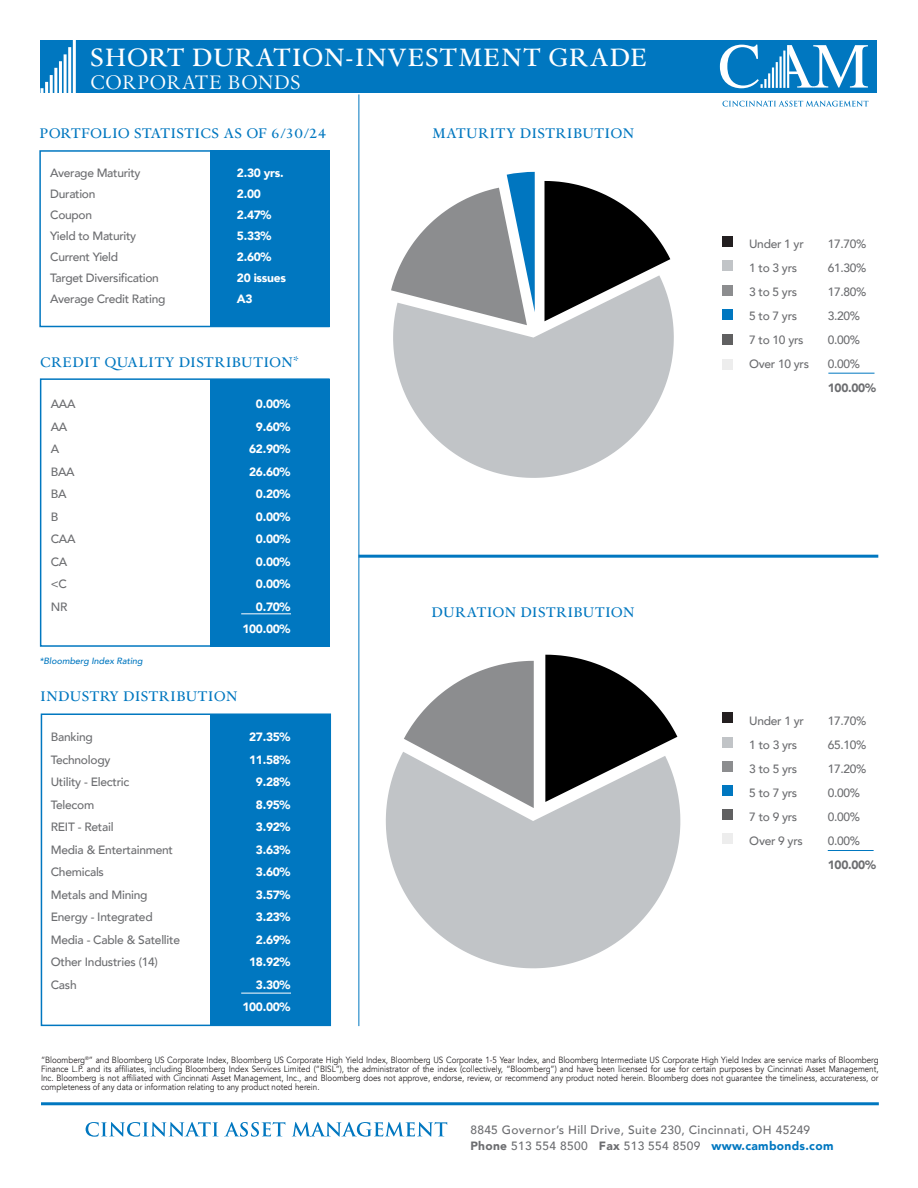
<style>
.page{position:relative;width:918px;height:1188px;background:#fff}
.page>*{position:absolute;margin:0;border:0;box-sizing:border-box;transform-origin:0 0}
.t1{font:700 27px "Augereau";letter-spacing:.065em;color:#fff}
.t2{font:21px "Augereau";letter-spacing:.065em;color:#fff}
.t3{font:700 15px "Augereau";letter-spacing:.055em;color:#0077c0}
.t4{font:500 12px "Avenir";letter-spacing:-.02em;color:#6c6d70}
.t5{font:900 12px/21px "Avenir";letter-spacing:-.025em;color:#fff}
.t6{font:500 12px/16.5px "Avenir";letter-spacing:.025em;color:#6c6d70}
.t7{font:900 12px "Avenir";letter-spacing:-.025em;color:#6c6d70}
.t8{font:9px/9px "Avenir";color:#231f20;text-align:justify;scale:.89 1}
.t9{font:italic 500 9px "Avenir";color:#0077c0}
.s1{font-weight:900}
.s2{font-weight:900;color:#0077c0}
</style>
<div class="page">
<div style="left:210px;top:714px;width:120px;height:312px;background:#0077c0"></div>
<div style="left:41px;top:713px;width:290px;height:313px;border:2px solid #0077c0"></div>
<hr style="left:358px;top:94px;width:1px;height:932px;background:#0077c0">
<hr style="left:358px;top:555px;width:520px;height:3px;background:#0077c0">
<div style="left:41px;top:40px;width:836px;height:53px;background:#0077c0"></div>
<hr style="left:73px;top:39px;width:3px;height:55px;background:#fff">
<hr style="left:68px;top:47px;width:3px;height:47px;background:#fff">
<hr style="left:64px;top:54px;width:3px;height:40px;background:#fff">
<hr style="left:59px;top:61px;width:3px;height:33px;background:#fff">
<hr style="left:54px;top:68px;width:3px;height:26px;background:#fff">
<hr style="left:50px;top:75px;width:3px;height:19px;background:#fff">
<svg style="left:41px;top:82px;width:7px;height:11px"></svg>
<svg style="left:789px;top:45px;width:79px;height:43px"></svg>
<hr style="left:787px;top:45px;width:2px;height:43px;background:#fff">
<hr style="left:783px;top:51px;width:2px;height:37px;background:#fff">
<hr style="left:780px;top:56px;width:2px;height:32px;background:#fff">
<hr style="left:776px;top:62px;width:2px;height:26px;background:#fff">
<hr style="left:772px;top:67px;width:2px;height:21px;background:#fff">
<svg style="left:720px;top:45px;width:50px;height:43px"></svg>
<svg style="left:722px;top:101px;width:147px;height:6px"></svg>
<div style="left:39px;top:150px;width:291px;height:177px;border:2px solid #0077c0"></div>
<div style="left:210px;top:151px;width:120px;height:176px;background:#0077c0"></div>
<hr style="left:241px;top:993px;width:50px;height:1px;background:#fff">
<div style="left:40px;top:378px;width:290px;height:269px;border:2px solid #0077c0"></div>
<div style="left:210px;top:379px;width:120px;height:268px;background:#0077c0"></div>
<hr style="left:241px;top:613px;width:50px;height:1px;background:#fff">
<div style="left:723px;top:713px;width:10px;height:10px;background:#231f20"></div>
<div style="left:723px;top:786px;width:10px;height:10px;background:#0077c0"></div>
<div style="left:723px;top:737px;width:10px;height:10px;background:#c1c4c7"></div>
<div style="left:723px;top:761px;width:10px;height:10px;background:#8c8d8f"></div>
<div style="left:723px;top:810px;width:10px;height:10px;background:#606061"></div>
<div style="left:723px;top:834px;width:10px;height:10px;background:#ededed"></div>
<hr style="left:828px;top:850px;width:46px;height:1px;background:#0077c0">
<div style="left:723px;top:236px;width:10px;height:10px;background:#231f20"></div>
<div style="left:723px;top:310px;width:10px;height:10px;background:#0077c0"></div>
<div style="left:723px;top:261px;width:10px;height:10px;background:#c1c4c7"></div>
<div style="left:723px;top:285px;width:10px;height:10px;background:#8c8d8f"></div>
<div style="left:723px;top:334px;width:10px;height:10px;background:#606061"></div>
<div style="left:723px;top:359px;width:10px;height:10px;background:#ededed"></div>
<hr style="left:828px;top:373px;width:47px;height:1px;background:#0077c0">
<svg style="left:545px;top:181px;width:125px;height:94px"></svg>
<svg style="left:393px;top:275px;width:281px;height:203px;fill:#c1c4c7"></svg>
<svg style="left:391px;top:172px;width:144px;height:153px"></svg>
<svg style="left:545px;top:655px;width:132px;height:97px"></svg>
<svg style="left:386px;top:752px;width:294px;height:216px;fill:#c1c4c7"></svg>
<svg style="left:404px;top:661px;width:130px;height:147px"></svg>
<svg style="left:86px;top:1122px;width:361px;height:15px"></svg>
<hr style="left:41px;top:1102px;width:838px;height:3px;background:#0077c0">
<p class="t1" style="left:91px;top:41px;width:558px">SHORT DURATION-INVESTMENT GRADE</p>
<p class="t2" style="left:91px;top:69px;width:211px">CORPORATE BONDS</p>
<p class="t3" style="left:40px;top:125px;width:288px">PORTFOLIO STATISTICS AS OF 6/30/24</p>
<p class="t4" style="left:50px;top:163px;width:92px">Average Maturity</p>
<p class="t4" style="left:50px;top:184px;width:47px">Duration</p>
<p class="t4" style="left:50px;top:205px;width:43px">Coupon</p>
<p class="t4" style="left:50px;top:226px;width:88px">Yield to Maturity</p>
<p class="t4" style="left:50px;top:247px;width:69px">Current Yield</p>
<p class="t4" style="left:50px;top:268px;width:110px">Target Diversification</p>
<p class="t4" style="left:50px;top:289px;width:117px">Average Credit Rating</p>
<p class="t5" style="left:237px;top:163px;width:48px">2.30 yrs.</p>
<p class="t5" style="left:237px;top:184px;width:50px">2.00<br>2.47%<br>5.33%<br>2.60%<br>20 issues</p>
<p class="t5" style="left:237px;top:289px;width:17px">A3</p>
<p class="t3" style="left:40px;top:353px;width:261px">CREDIT QUALITY DISTRIBUTION*</p>
<p class="t4" style="left:51px;top:394px;width:26px">AAA</p>
<p class="t4" style="left:51px;top:416px;width:18px">AA</p>
<p class="t4" style="left:51px;top:439px;width:10px">A</p>
<p class="t4" style="left:51px;top:461px;width:25px">BAA</p>
<p class="t4" style="left:51px;top:484px;width:17px">BA</p>
<p class="t4" style="left:51px;top:506px;width:9px">B</p>
<p class="t4" style="left:51px;top:529px;width:26px">CAA</p>
<p class="t4" style="left:51px;top:551px;width:18px">CA</p>
<p class="t4" style="left:51px;top:574px;width:18px">&lt;C</p>
<p class="t4" style="left:51px;top:596px;width:18px">NR</p>
<p class="t5" style="left:256px;top:393px;width:36px">0.00%</p>
<p class="t5" style="left:256px;top:416px;width:36px">9.60%</p>
<p class="t5" style="left:249px;top:438px;width:43px">62.90%</p>
<p class="t5" style="left:249px;top:461px;width:43px">26.60%</p>
<p class="t5" style="left:256px;top:483px;width:36px">0.20%</p>
<p class="t5" style="left:256px;top:506px;width:36px">0.00%</p>
<p class="t5" style="left:256px;top:528px;width:36px">0.00%</p>
<p class="t5" style="left:256px;top:551px;width:36px">0.00%</p>
<p class="t5" style="left:256px;top:573px;width:36px">0.00%</p>
<p class="t5" style="left:256px;top:596px;width:36px">0.70%</p>
<p class="t5" style="left:242px;top:618px;width:50px">100.00%</p>
<p class="t9" style="left:39px;top:655px;width:105px">*Bloomberg Index Rating</p>
<p class="t3" style="left:40px;top:687px;width:198px">INDUSTRY DISTRIBUTION</p>
<p class="t4" style="left:51px;top:727px;width:44px">Banking</p>
<p class="t4" style="left:51px;top:749px;width:61px">Technology</p>
<p class="t4" style="left:51px;top:772px;width:80px">Utility - Electric</p>
<p class="t4" style="left:51px;top:794px;width:45px">Telecom</p>
<p class="t4" style="left:51px;top:817px;width:64px">REIT - Retail</p>
<p class="t4" style="left:51px;top:839px;width:124px">Media &amp; Entertainment</p>
<p class="t4" style="left:51px;top:862px;width:55px">Chemicals</p>
<p class="t4" style="left:51px;top:884px;width:98px">Metals and Mining</p>
<p class="t4" style="left:51px;top:907px;width:103px">Energy - Integrated</p>
<p class="t4" style="left:51px;top:929px;width:131px">Media - Cable &amp; Satellite</p>
<p class="t4" style="left:51px;top:952px;width:109px">Other Industries (14)</p>
<p class="t4" style="left:51px;top:974px;width:27px">Cash</p>
<p class="t5" style="left:249px;top:726px;width:43px">27.35%</p>
<p class="t5" style="left:249px;top:749px;width:43px">11.58%</p>
<p class="t5" style="left:256px;top:771px;width:36px">9.28%</p>
<p class="t5" style="left:256px;top:794px;width:36px">8.95%</p>
<p class="t5" style="left:256px;top:816px;width:36px">3.92%</p>
<p class="t5" style="left:256px;top:839px;width:36px">3.63%</p>
<p class="t5" style="left:256px;top:861px;width:36px">3.60%</p>
<p class="t5" style="left:256px;top:884px;width:36px">3.57%</p>
<p class="t5" style="left:256px;top:906px;width:36px">3.23%</p>
<p class="t5" style="left:256px;top:929px;width:36px">2.69%</p>
<p class="t5" style="left:249px;top:951px;width:43px">18.92%</p>
<p class="t5" style="left:256px;top:974px;width:36px">3.30%</p>
<p class="t5" style="left:242px;top:996px;width:50px">100.00%</p>
<p class="t3" style="left:432px;top:125px;width:203px">MATURITY DISTRIBUTION</p>
<p class="t3" style="left:432px;top:603px;width:204px">DURATION DISTRIBUTION</p>
<p class="t4" style="left:749px;top:234px;width:56px">Under 1 yr</p>
<p class="t4" style="left:749px;top:258px;width:49px">1 to 3 yrs</p>
<p class="t4" style="left:749px;top:282px;width:49px">3 to 5 yrs</p>
<p class="t4" style="left:749px;top:306px;width:49px">5 to 7 yrs</p>
<p class="t4" style="left:749px;top:330px;width:56px">7 to 10 yrs</p>
<p class="t4" style="left:749px;top:354px;width:61px">Over 10 yrs</p>
<p class="t4" style="left:828px;top:234px;width:40px">17.70%</p>
<p class="t4" style="left:828px;top:258px;width:40px">61.30%</p>
<p class="t4" style="left:828px;top:282px;width:40px">17.80%</p>
<p class="t4" style="left:828px;top:306px;width:34px">3.20%</p>
<p class="t4" style="left:828px;top:330px;width:34px">0.00%</p>
<p class="t4" style="left:828px;top:354px;width:34px">0.00%</p>
<p class="t7" style="left:828px;top:378px;width:50px">100.00%</p>
<p class="t4" style="left:749px;top:710px;width:56px">Under 1 yr</p>
<p class="t4" style="left:749px;top:734px;width:49px">1 to 3 yrs</p>
<p class="t4" style="left:749px;top:758px;width:49px">3 to 5 yrs</p>
<p class="t4" style="left:749px;top:782px;width:49px">5 to 7 yrs</p>
<p class="t4" style="left:749px;top:806px;width:49px">7 to 9 yrs</p>
<p class="t4" style="left:749px;top:830px;width:55px">Over 9 yrs</p>
<p class="t4" style="left:828px;top:710px;width:40px">17.70%</p>
<p class="t4" style="left:828px;top:734px;width:40px">65.10%</p>
<p class="t4" style="left:828px;top:758px;width:40px">17.20%</p>
<p class="t4" style="left:828px;top:782px;width:34px">0.00%</p>
<p class="t4" style="left:828px;top:806px;width:34px">0.00%</p>
<p class="t4" style="left:828px;top:830px;width:34px">0.00%</p>
<p class="t7" style="left:828px;top:854px;width:50px">100.00%</p>
<p class="t8" style="left:41px;top:1055px;width:943px">“Bloomberg<sup>®</sup>” and Bloomberg US Corporate Index, Bloomberg US Corporate High Yield Index, Bloomberg US Corporate 1-5 Year Index, and Bloomberg Intermediate US Corporate High Yield Index are service marks of Bloomberg Finance L.P. and its affiliates, including Bloomberg Index Services Limited (“BISL”), the administrator of the index (collectively, “Bloomberg”) and have been licensed for use for certain purposes by Cincinnati Asset Management, Inc. Bloomberg is not affiliated with Cincinnati Asset Management, Inc., and Bloomberg does not approve, endorse, review, or recommend any product noted herein. Bloomberg does not guarantee the timeliness, accurateness, or completeness of any data or information relating to any product noted herein.</p>
<p class="t6" style="left:470px;top:1121px;width:365px">8845 Governor’s Hill Drive, Suite 230, Cincinnati, OH 45249<br><span class="s1">Phone</span> 513 554 8500 <span class="s1">Fax</span> 513 554 8509 <span class="s2">www.cambonds.com</span></p>
</div>
